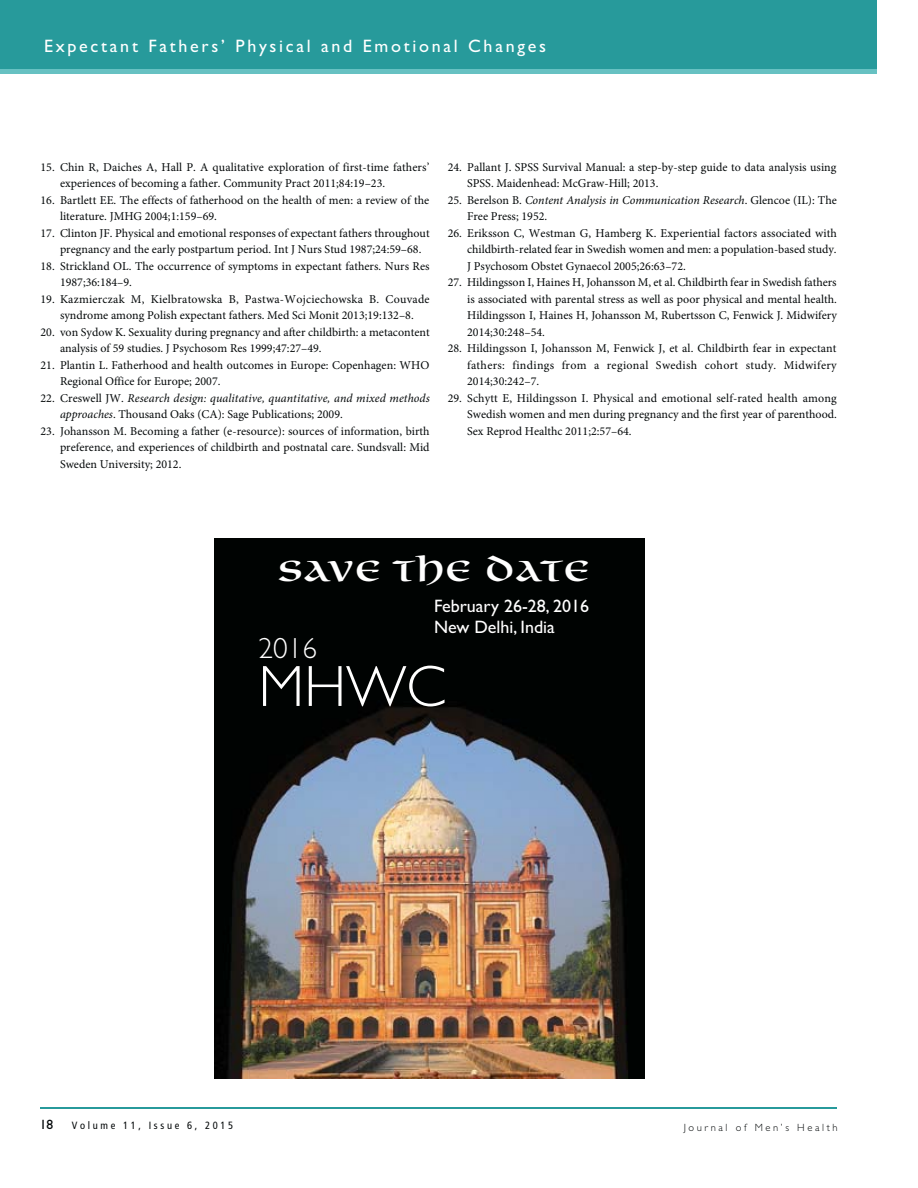
<style>
.page{position:relative;width:918px;height:1188px;background:#fff}
.page>*{position:absolute;margin:0;border:0;box-sizing:border-box;transform-origin:0 0}
.t1{font:300 58.35px "Gill Sans";color:#fff}
.t2{font:43.95px "Omnia";color:#fff}
.t3{font:300 29.25px "Gill Sans";color:#fff}
.t4{font:18px "Gill Sans";letter-spacing:.15em;color:#fff}
.t5{font:18px/21.6px "Gill Sans";color:#fff}
.t6{font:13.5px "Gill Sans";color:#040809}
.t7{font:12px/16.5px "Minion Pro";color:#040809}
.t8{font:italic 12px/16.5px "Minion Pro";letter-spacing:.005em;color:#040809}
.t9{font:condensed 10.5px "Frutiger";letter-spacing:.25em;color:#040809}
.t10{font:300 10.5px "Gill Sans";letter-spacing:.25em;color:#040809}
.s1{font-style:normal}
.s2{font-style:italic}
</style>
<div class="page">
<div style="left:0;top:64px;width:877px;height:10px;background:#67c1c2"></div>
<div style="left:0;top:0;width:877px;height:69px;background:#279a9b"></div>
<hr style="left:40px;top:1107px;width:797px;height:2px;background:#279a9b">
<img style="left:215px;top:538px;width:430px;height:540px">
<h3 class="t4" style="left:44px;top:40px;width:503px">Expectant Fathers’ Physical and Emotional Changes</h3>
<p class="t7" style="left:60px;top:160px;width:371px;text-indent:-20px">15. Chin R, Daiches A, Hall P. A qualitative exploration of first-time fathers’ experiences of becoming a father. Community Pract 2011;84:19–23.</p>
<p class="t7" style="left:60px;top:193px;width:371px;text-indent:-19px">16. Bartlett EE. The effects of fatherhood on the health of men: a review of the literature. JMHG 2004;1:159–69.</p>
<p class="t7" style="left:60px;top:226px;width:371px;text-indent:-19px">17. Clinton JF. Physical and emotional responses of expectant fathers throughout pregnancy and the early postpartum period. Int J Nurs Stud 1987;24:59–68.</p>
<p class="t7" style="left:60px;top:259px;width:371px;text-indent:-19px">18. Strickland OL. The occurrence of symptoms in expectant fathers. Nurs Res<br>1987;36:184–9.</p>
<p class="t7" style="left:41px;top:292px;width:391px;text-align:center">19. Kazmierczak M, Kielbratowska B, Pastwa-Wojciechowska B. Couvade syndrome among Polish expectant fathers. Med Sci Monit 2013;19:132–8.</p>
<p class="t7" style="left:60px;top:325px;width:371px;text-indent:-19px">20. von Sydow K. Sexuality during pregnancy and after childbirth: a metacontent analysis of 59 studies. J Psychosom Res 1999;47:27–49.</p>
<p class="t7" style="left:60px;top:358px;width:371px;text-indent:-19px">21. Plantin L. Fatherhood and health outcomes in Europe: Copenhagen: WHO<br>Regional Office for Europe; 2007.</p>
<p class="t8" style="left:60px;top:391px;width:371px;text-indent:-19px"><span class="s1">22. Creswell JW.</span> Research design: qualitative, quantitative, and mixed methods approaches<span class="s1">. Thousand Oaks (CA): Sage Publications; 2009.</span></p>
<p class="t7" style="left:60px;top:424px;width:371px;text-align:justify;text-indent:-20px">23. Johansson M. Becoming a father (e-resource): sources of information, birth preference, and experiences of childbirth and postnatal care. Sundsvall: Mid Sweden University; 2012.</p>
<p class="t7" style="left:467px;top:160px;width:371px;text-indent:-20px">24. Pallant J. SPSS Survival Manual: a step-by-step guide to data analysis using<br>SPSS. Maidenhead: McGraw-Hill; 2013.</p>
<p class="t7" style="left:467px;top:193px;width:371px;text-indent:-20px">25. Berelson B. <span class="s2">Content Analysis in Communication Research</span>. Glencoe (IL): The<br>Free Press; 1952.</p>
<p class="t7" style="left:467px;top:226px;width:371px;text-align:justify;text-indent:-20px">26. Eriksson C, Westman G, Hamberg K. Experiential factors associated with childbirth-related fear in Swedish women and men: a population-based study.<br>J Psychosom Obstet Gynaecol 2005;26:63–72.</p>
<p class="t7" style="left:467px;top:275px;width:371px;text-align:justify;text-indent:-20px">27. Hildingsson I, Haines H, Johansson M, et al. Childbirth fear in Swedish fathers is associated with parental stress as well as poor physical and mental health.<br>Hildingsson I, Haines H, Johansson M, Rubertsson C, Fenwick J. Midwifery 2014;30:248–54.</p>
<p class="t7" style="left:467px;top:341px;width:371px;text-align:justify;text-indent:-20px">28. Hildingsson I, Johansson M, Fenwick J, et al. Childbirth fear in expectant fathers: findings from a regional Swedish cohort study. Midwifery 2014;30:242–7.</p>
<p class="t7" style="left:467px;top:391px;width:371px;text-align:justify;text-indent:-20px">29. Schytt E, Hildingsson I. Physical and emotional self-rated health among Swedish women and men during pregnancy and the first year of parenthood.<br>Sex Reprod Healthc 2011;2:57–64.</p>
<h2 class="t2" style="left:278px;top:552px;width:314px">Save the Date</h2>
<h3 class="t5" style="left:434px;top:597px;width:157px">February 26-28, 2016<br>New Delhi, India</h3>
<h3 class="t3" style="left:259px;top:638px;width:60px">2016</h3>
<h1 class="t1" style="left:259px;top:666px;width:189px">MHWC</h1>
<p class="t6" style="left:40px;top:1120px;width:15px">18</p>
<p class="t9" style="left:72px;top:1122px;width:163px">Volume 11, Issue 6, 2015</p>
<p class="t10" style="left:684px;top:1124px;width:156px">Journal of Men’s Health</p>
</div>
